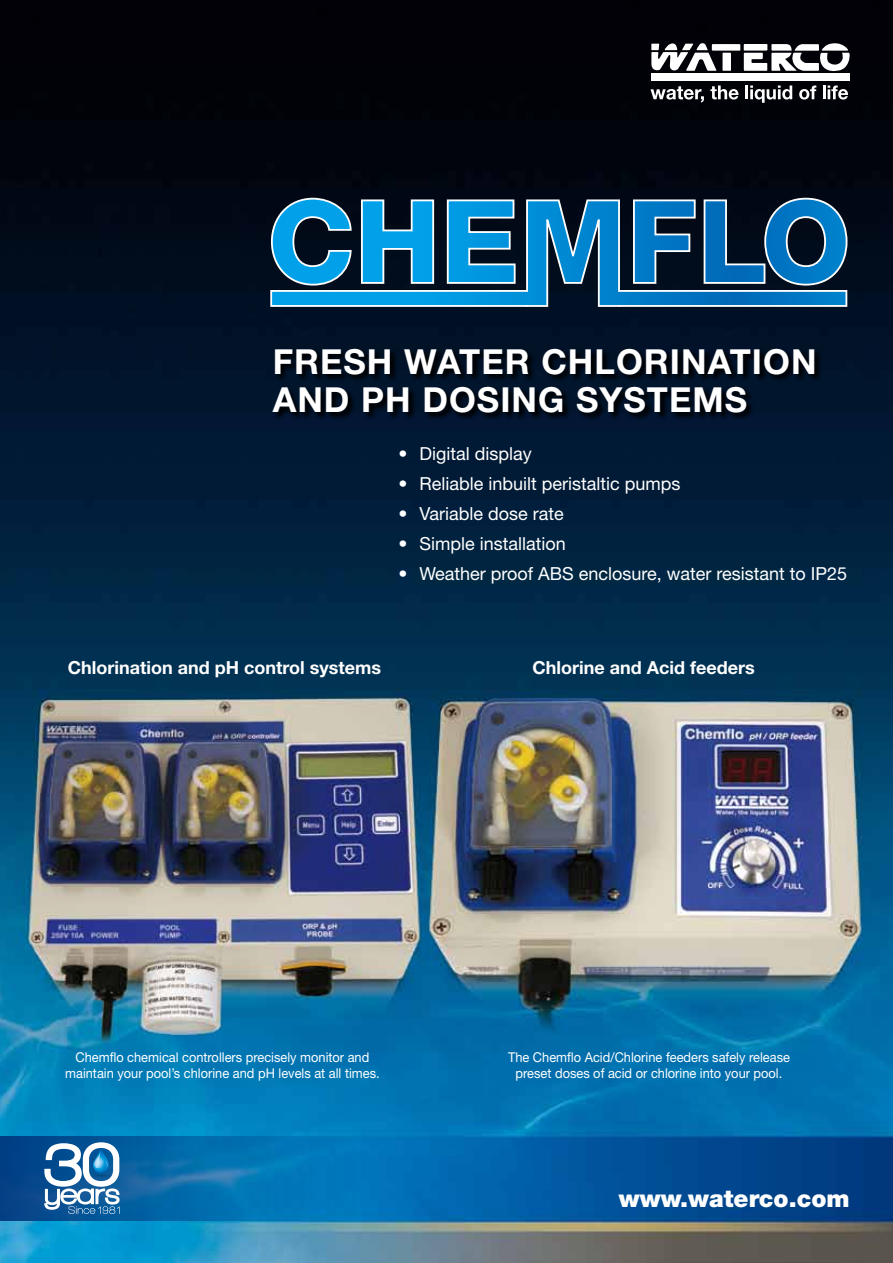
<style>
.page{position:relative;width:893px;height:1263px;background:#fff}
.page>*{position:absolute;margin:0;border:0;box-sizing:border-box;transform-origin:0 0}
.t1{font:700 34.5px/38.4px "Helvetica Neue";letter-spacing:.03em;color:#fff}
.t2{font:900 24px "Helvetica Neue";color:#fff}
.t3{font:18px "Helvetica Neue";color:#fff}
.t4{font:700 18px "Helvetica Neue";color:#fff}
.t5{font:13.5px/16.2px "Helvetica Neue LT Std";color:#fff;text-align:center;scale:.95 1}
</style>
<div class="page">
<img style="left:0;top:0;width:893px;height:1263px">
<svg style="left:0;top:1136px;width:356px;height:84px;background:#0469a9"></svg>
<svg style="left:44px;top:1142px;width:76px;height:72px"></svg>
<svg style="left:651px;top:43px;width:199px;height:29px"></svg>
<div style="left:651px;top:73px;width:198px;height:8px;background:#fff"></div>
<svg style="left:650px;top:86px;width:54px;height:16px"></svg>
<svg style="left:710px;top:86px;width:29px;height:14px"></svg>
<svg style="left:745px;top:86px;width:47px;height:17px"></svg>
<svg style="left:799px;top:86px;width:17px;height:14px"></svg>
<svg style="left:823px;top:86px;width:25px;height:14px"></svg>
<svg style="left:272px;top:348px;width:551px;height:73px;background:#000e1f"></svg>
<svg style="left:270px;top:197px;width:83px;height:2px"></svg>
<svg style="left:703px;top:197px;width:145px;height:2px"></svg>
<svg style="left:269px;top:199px;width:579px;height:109px;background:#1c6691"></svg>
<h1 class="t1" style="left:273px;top:341px;width:545px">Fresh water chlorination and pH dosing systems</h1>
<h3 class="t3" style="left:399px;top:443px;width:135px">• Digital display</h3>
<h3 class="t3" style="left:399px;top:473px;width:284px">• Reliable inbuilt peristaltic pumps</h3>
<h3 class="t3" style="left:399px;top:503px;width:167px">• Variable dose rate</h3>
<h3 class="t3" style="left:399px;top:533px;width:169px">• Simple installation</h3>
<h3 class="t3" style="left:399px;top:563px;width:450px">• Weather proof ABS enclosure, water resistant to IP25</h3>
<h3 class="t4" style="left:68px;top:656px;width:315px">Chlorination and pH control systems</h3>
<h3 class="t4" style="left:533px;top:656px;width:224px">Chlorine and Acid feeders</h3>
<p class="t5" style="left:65px;top:1049px;width:333px">Chemflo chemical controllers precisely monitor and maintain your pool’s chlorine and pH levels at all times.</p>
<p class="t5" style="left:508px;top:1049px;width:298px">The Chemflo Acid/Chlorine feeders safely release preset doses of acid or chlorine into your pool.</p>
<h2 class="t2" style="left:619px;top:1184px;width:232px">www.waterco.com</h2>
</div>
